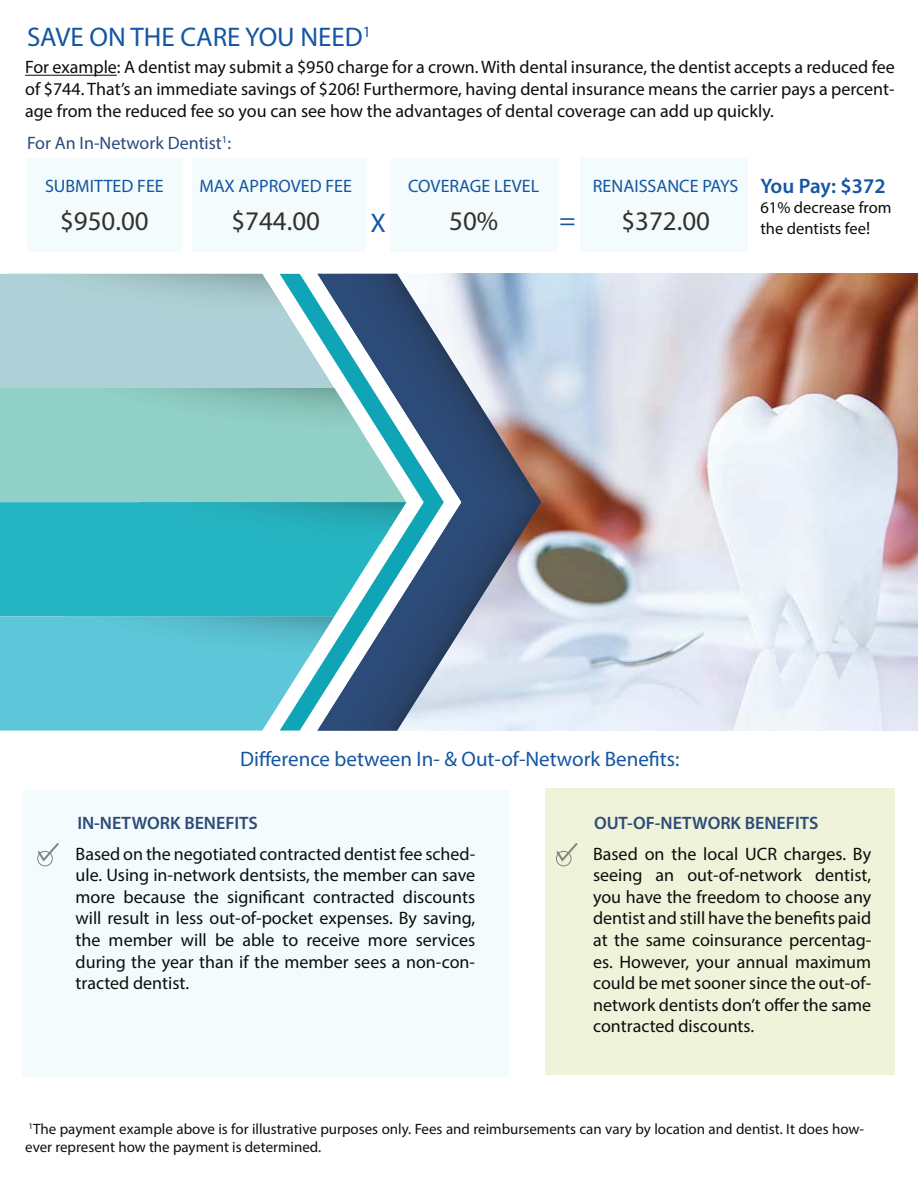
<style>
.page{position:relative;width:918px;height:1188px;background:#fff}
.page>*{position:absolute;margin:0;border:0;box-sizing:border-box;transform-origin:0 0}
.t1{font:27px "Myriad Pro";color:#35322c}
.t2{font:27px "Myriad Pro";color:#1456a3}
.t3{font:21px "Myriad Pro";color:#1456a3}
.t4{font:600 21px "Myriad Pro";letter-spacing:-.005em;color:#1456a3}
.t5{font:18px/21.6px "Myriad Pro";color:#090f0a;text-align:justify}
.t6{font:18px "Myriad Pro";color:#1456a3}
.t7{font:600 18px "Myriad Pro";color:#2c4b78}
.t8{font:18px "Myriad Pro";color:#2c4b78}
.t9{font:16.5px/21.6px "Myriad Pro";color:#090f0a}
.t10{font:15px/18px "Myriad Pro";color:#0e1108}
.s1{font-size:18px}
</style>
<div class="page">
<div style="left:545px;top:788px;width:350px;height:287px;background:#eff3d9"></div>
<div style="left:22px;top:790px;width:487px;height:286px;background:#f4fbfc"></div>
<img style="left:541px;top:274px;width:377px;height:457px">
<div style="left:0;top:274px;width:310px;height:114px;background:#aed1d7"></div>
<div style="left:0;top:388px;width:310px;height:114px;background:#91d0c6"></div>
<div style="left:0;top:502px;width:310px;height:114px;background:#24b5c3"></div>
<svg style="left:0;top:616px;width:310px;height:115px"></svg>
<img style="left:66px;top:616px;width:244px;height:42px">
<img style="left:308px;top:622px;width:2px;height:36px">
<img style="left:138px;top:502px;width:172px;height:42px">
<img style="left:66px;top:388px;width:244px;height:45px">
<img style="left:7px;top:274px;width:282px;height:43px">
<img style="left:310px;top:290px;width:7px;height:424px">
<img style="left:317px;top:274px;width:224px;height:457px">
<div style="left:556px;top:851px;width:15px;height:15px;border:1px solid #82817f;border-radius:7px"></div>
<svg style="left:556px;top:843px;width:22px;height:20px"></svg>
<div style="left:37px;top:851px;width:16px;height:15px;border:1px solid #82817f;border-radius:7px"></div>
<svg style="left:37px;top:843px;width:22px;height:20px"></svg>
<hr style="left:25px;top:75px;width:92px;height:1px;background:#090f0a">
<div style="left:27px;top:158px;width:155px;height:94px;background:#f4fbfc"></div>
<div style="left:192px;top:158px;width:174px;height:94px;background:#f4fbfc"></div>
<div style="left:390px;top:158px;width:167px;height:94px;background:#f4fbfc"></div>
<div style="left:580px;top:158px;width:168px;height:94px;background:#f4fbfc"></div>
<h1 class="t2" style="left:27px;top:26px;width:345px">SAVE ON THE CARE YOU NEED<sup>1</sup></h1>
<p class="t5" style="left:25px;top:58px;width:871px">For example: A dentist may submit a $950 charge for a crown. With dental insurance, the dentist accepts a reduced fee of $744. That’s an immediate savings of $206! Furthermore, having dental insurance means the carrier pays a percent&shy;age from the reduced fee so you can see how the advantages of dental coverage can add up quickly.</p>
<p class="t8" style="left:27px;top:136px;width:206px">For An In-Network Dentist<sup>1</sup>:</p>
<p class="t6" style="left:45px;top:179px;width:120px">SUBMITTED FEE</p>
<h1 class="t1" style="left:60px;top:211px;width:90px">$950.00</h1>
<p class="t6" style="left:199px;top:179px;width:154px">MAX APPROVED FEE</p>
<h1 class="t1" style="left:231px;top:211px;width:90px">$744.00</h1>
<p class="t6" style="left:408px;top:179px;width:133px">COVERAGE LEVEL</p>
<h1 class="t1" style="left:449px;top:211px;width:51px">50%</h1>
<h1 class="t2" style="left:370px;top:212px;width:17px">X</h1>
<h1 class="t2" style="left:560px;top:209px;width:18px">=</h1>
<p class="t6" style="left:593px;top:179px;width:147px">RENAISSANCE PAYS</p>
<h1 class="t1" style="left:621px;top:211px;width:90px">$372.00</h1>
<p class="t4" style="left:760px;top:178px;width:127px">You Pay: $372</p>
<p class="t9" style="left:760px;top:197px;width:133px">61% decrease from the dentists fee<span class="s1">!</span></p>
<p class="t3" style="left:240px;top:751px;width:441px">Difference between In- &amp; Out-of-Network Benefits:</p>
<p class="t7" style="left:77px;top:816px;width:182px">IN-NETWORK BENEFITS</p>
<p class="t7" style="left:594px;top:816px;width:226px">OUT-OF-NETWORK BENEFITS</p>
<p class="t5" style="left:76px;top:844px;width:401px">Based on the negotiated contracted dentist fee sched&shy;ule. Using in-network dentsists, the member can save more because the significant contracted discounts will result in less out-of-pocket expenses. By saving, the member will be able to receive more services during the year than if the member sees a non-con&shy;tracted dentist.</p>
<p class="t5" style="left:593px;top:844px;width:280px">Based on the local UCR charges. By seeing an out-of-network dentist, you have the freedom to choose any dentist and still have the benefits paid at the same coinsurance percentag&shy;es. However, your annual maximum could be met sooner since the out-of&shy;network dentists don’t offer the same contracted discounts.</p>
<p class="t10" style="left:25px;top:1121px;width:840px"><sup>1</sup>The payment example above is for illustrative purposes only. Fees and reimbursements can vary by location and dentist. It does how&shy;ever represent how the payment is determined.</p>
</div>
